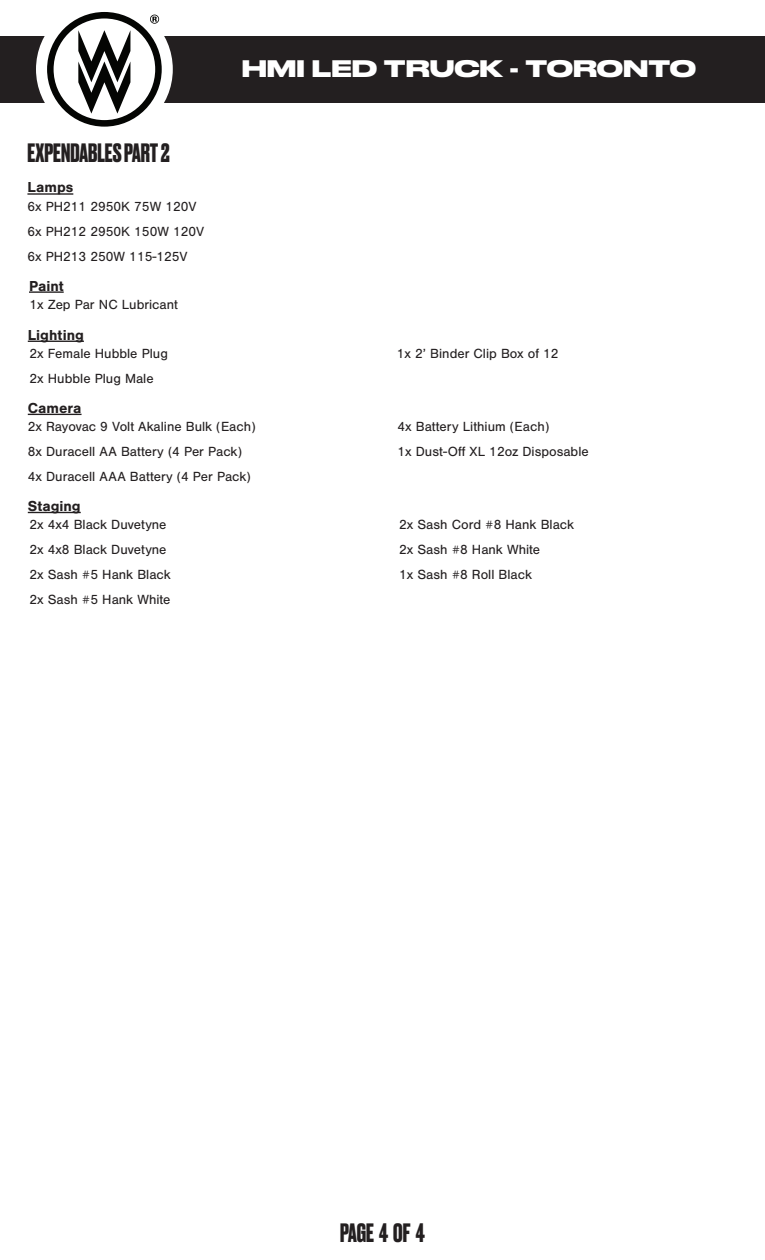
<style>
.page{position:relative;width:765px;height:1260px;background:#fff}
.page>*{position:absolute;margin:0;border:0;box-sizing:border-box;transform-origin:0 0}
.t1{font:700 25px "Druk";color:#231f20}
.t2{font:700 22.5px "Druk Wide";color:#fff}
.t3{font:700 15px "Nimbus San";color:#231f20}
.t4{font:13.75px "Nimbus San";color:#231f20}
</style>
<div class="page">
<div style="left:0;top:36px;width:765px;height:67px;background:#231f20"></div>
<div style="left:36px;top:1px;width:137px;height:137px;background:#fff;border-radius:50%"></div>
<svg style="left:47px;top:12px;width:115px;height:115px"></svg>
<hr style="left:27px;top:193px;width:46px;height:2px;background:#231f20">
<hr style="left:29px;top:291px;width:35px;height:2px;background:#231f20">
<hr style="left:28px;top:341px;width:56px;height:1px;background:#231f20">
<hr style="left:28px;top:414px;width:54px;height:1px;background:#231f20">
<hr style="left:28px;top:512px;width:53px;height:1px;background:#231f20">
<p class="t1" style="left:27px;top:136px;width:144px">EXPENDABLES PART 2</p>
<p class="t3" style="left:27px;top:179px;width:47px">Lamps</p>
<p class="t4" style="left:27px;top:198px;width:171px">6x PH211 2950K 75W 120V</p>
<p class="t4" style="left:27px;top:223px;width:178px">6x PH212 2950K 150W 120V</p>
<p class="t4" style="left:27px;top:248px;width:162px">6x PH213 250W 115-125V</p>
<p class="t3" style="left:29px;top:277px;width:36px">Paint</p>
<p class="t3" style="left:28px;top:326px;width:58px">Lighting</p>
<p class="t4" style="left:29px;top:297px;width:150px">1x Zep Par NC Lubricant</p>
<p class="t2" style="left:242px;top:50px;width:456px">HMI LED TRUCK - TORONTO</p>
<p class="t4" style="left:30px;top:346px;width:140px">2x Female Hubble Plug</p>
<p class="t4" style="left:30px;top:371px;width:126px">2x Hubble Plug Male</p>
<p class="t4" style="left:28px;top:419px;width:229px">2x Rayovac 9 Volt Akaline Bulk (Each)</p>
<p class="t4" style="left:28px;top:444px;width:216px">8x Duracell AA Battery (4 Per Pack)</p>
<p class="t4" style="left:28px;top:469px;width:225px">4x Duracell AAA Battery (4 Per Pack)</p>
<p class="t4" style="left:29px;top:517px;width:139px">2x 4x4 Black Duvetyne</p>
<p class="t4" style="left:29px;top:542px;width:139px">2x 4x8 Black Duvetyne</p>
<p class="t4" style="left:29px;top:567px;width:143px">2x Sash #5 Hank Black</p>
<p class="t4" style="left:29px;top:592px;width:143px">2x Sash #5 Hank White</p>
<p class="t3" style="left:28px;top:399px;width:55px">Camera</p>
<p class="t3" style="left:28px;top:498px;width:54px">Staging</p>
<p class="t4" style="left:397px;top:346px;width:163px">1x 2’ Binder Clip Box of 12</p>
<p class="t4" style="left:397px;top:419px;width:153px">4x Battery Lithium (Each)</p>
<p class="t4" style="left:397px;top:444px;width:193px">1x Dust-Off XL 12oz Disposable</p>
<p class="t4" style="left:399px;top:517px;width:177px">2x Sash Cord #8 Hank Black</p>
<p class="t4" style="left:399px;top:542px;width:143px">2x Sash #8 Hank White</p>
<p class="t4" style="left:399px;top:567px;width:135px">1x Sash #8 Roll Black</p>
<p class="t1" style="left:340px;top:1216px;width:86px">PAGE 4 OF 4</p>
</div>
